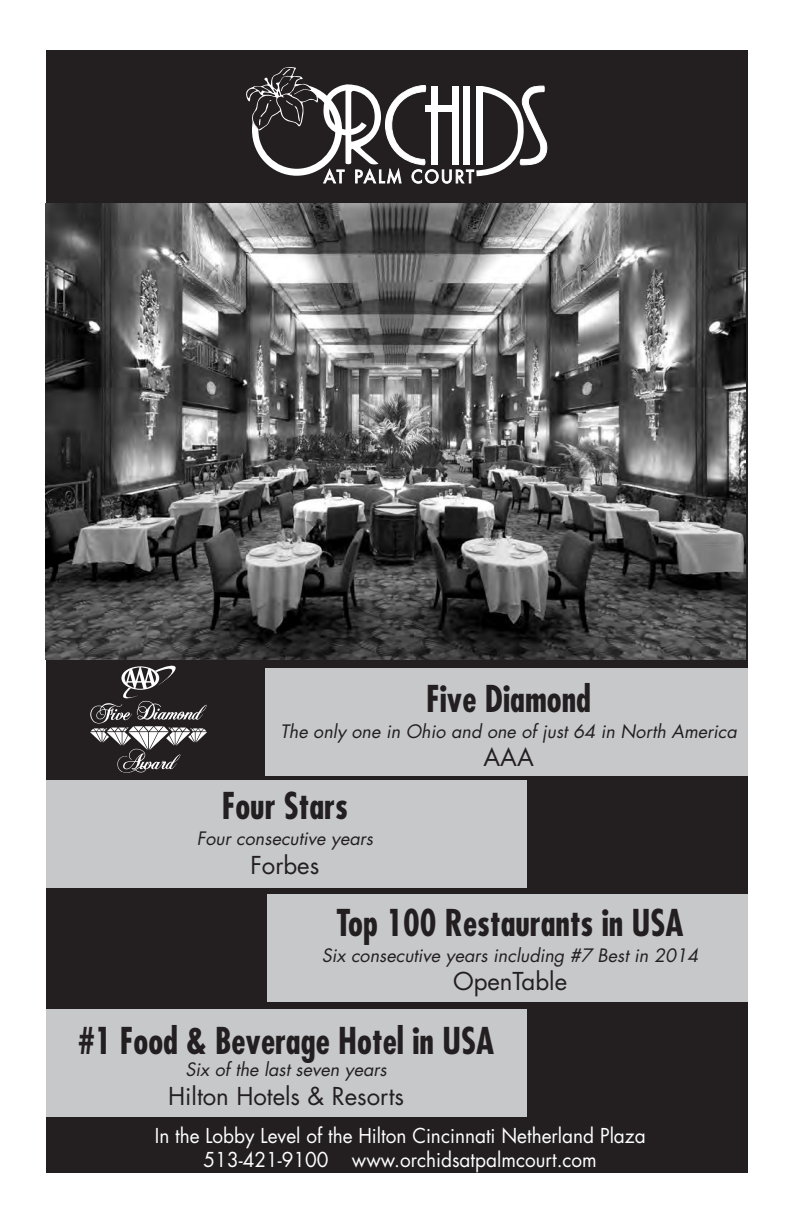
<style>
.page{position:relative;width:792px;height:1224px;background:#fff}
.page>*{position:absolute;margin:0;border:0;box-sizing:border-box;transform-origin:0 0}
.t1{font:700 condensed 36px "Futura";color:#231f20;scale:.95 1}
.t2{font:24px "Futura";color:#231f20}
.t3{font:20px "Futura";color:#fff;scale:.95 1}
.t4{font:italic 18px "Futura";color:#231f20}
</style>
<div class="page">
<div style="left:46px;top:50px;width:702px;height:1123px;background:#231f20"></div>
<svg style="left:246px;top:67px;width:301px;height:117px"></svg>
<div style="left:265px;top:668px;width:483px;height:108px;background:#c7c8ca"></div>
<div style="left:46px;top:780px;width:481px;height:108px;background:#c7c8ca"></div>
<svg style="left:90px;top:666px;width:117px;height:107px"></svg>
<img style="left:46px;top:203px;width:700px;height:456px">
<div style="left:267px;top:894px;width:481px;height:108px;background:#c7c8ca"></div>
<div style="left:46px;top:1009px;width:481px;height:108px;background:#c7c8ca"></div>
<p class="t1" style="left:426px;top:676px;width:175px">Five Diamond</p>
<p class="t4" style="left:280px;top:719px;width:458px">The only one in Ohio and one of just 64 in North America</p>
<p class="t2" style="left:484px;top:742px;width:52px">AAA</p>
<p class="t1" style="left:222px;top:783px;width:134px">Four Stars</p>
<p class="t4" style="left:197px;top:827px;width:178px">Four consecutive years</p>
<p class="t2" style="left:250px;top:849px;width:70px">Forbes</p>
<p class="t1" style="left:337px;top:900px;width:367px">Top 100 Restaurants in USA</p>
<p class="t4" style="left:322px;top:943px;width:378px">Six consecutive years including #7 Best in 2014</p>
<p class="t2" style="left:453px;top:966px;width:116px">OpenTable</p>
<p class="t1" style="left:78px;top:1019px;width:439px">#1 Food &amp; Beverage Hotel in USA</p>
<p class="t4" style="left:185px;top:1058px;width:203px">Six of the last seven years</p>
<p class="t2" style="left:168px;top:1081px;width:237px">Hilton Hotels &amp; Resorts</p>
<p class="t3" style="left:155px;top:1123px;width:518px">In the Lobby Level of the Hilton Cincinnati Netherland Plaza</p>
<p class="t3" style="left:204px;top:1147px;width:416px">513-421-9100 www.orchidsatpalmcourt.com</p>
</div>
